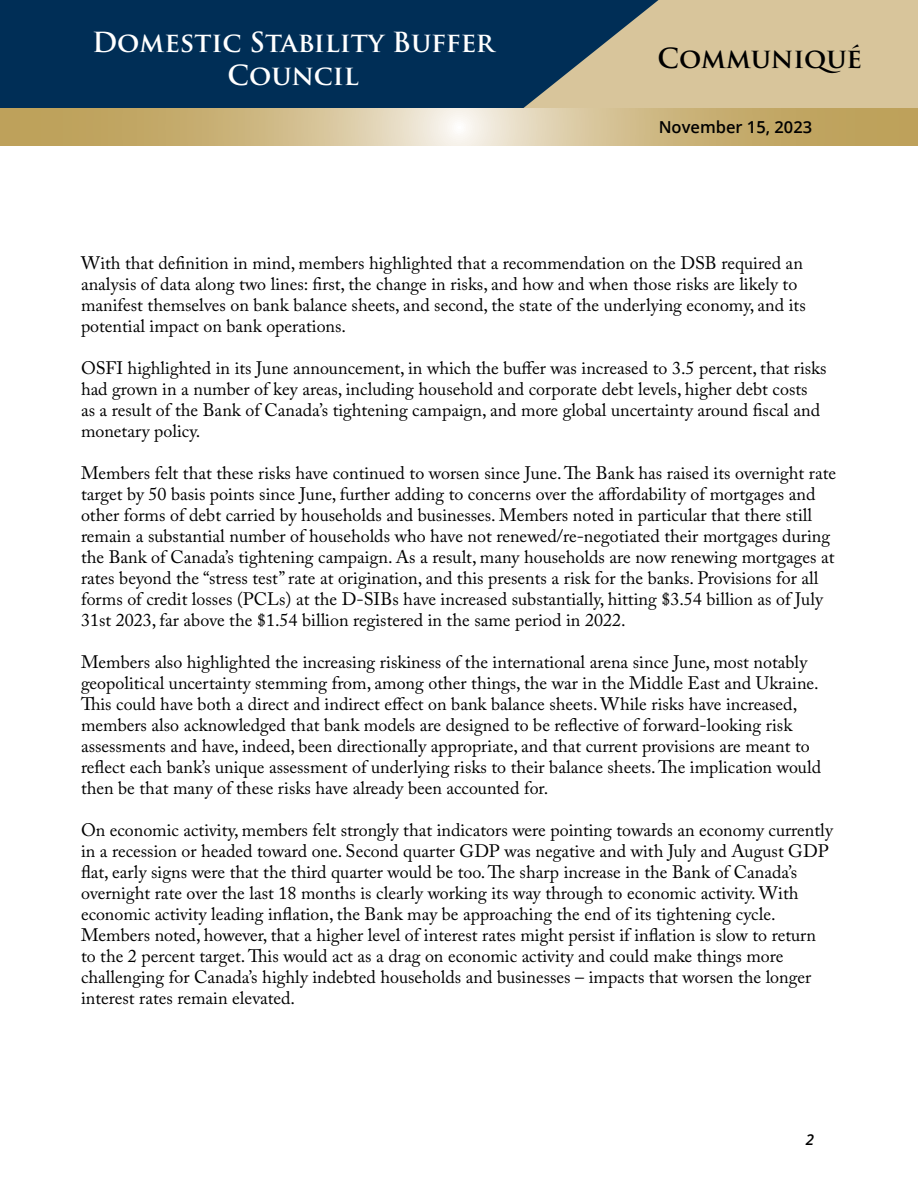
<style>
.page{position:relative;width:918px;height:1188px;background:#fff}
.page>*{position:absolute;margin:0;border:0;box-sizing:border-box;transform-origin:0 0}
.t1{font:700 27px/33px "Trajan Pro";color:#fff;text-align:center}
.t2{font:700 27px "Trajan Pro";letter-spacing:-.01em;color:#000}
.t3{font:18px/21px "Adobe Caslon Pro";color:#000}
.t4{font:600 16.5px "Open Sans";color:#000}
.t5{font:italic 600 15px "Open Sans";color:#000}
</style>
<div class="page">
<div style="left:0;top:0;width:664px;height:108px;background:#002e56"></div>
<svg style="left:524px;top:0;width:394px;height:108px"></svg>
<svg style="left:0;top:108px;width:918px;height:38px;background:#cfba88"></svg>
<h1 class="t1" style="left:92px;top:27px;width:404px">Domestic Stability Buffer<br>Council</h1>
<h1 class="t2" style="left:657px;top:42px;width:206px">Communiqué</h1>
<p class="t4" style="left:659px;top:116px;width:155px">November 15, 2023</p>
<p class="t3" style="left:81px;top:252px;width:726px">With that definition in mind, members highlighted that a recommendation on the DSB required an analysis of data along two lines: first, the change in risks, and how and when those risks are likely to manifest themselves on bank balance sheets, and second, the state of the underlying economy, and its potential impact on bank operations.</p>
<p class="t3" style="left:81px;top:357px;width:747px">OSFI highlighted in its June announcement, in which the buffer was increased to 3.5 percent, that risks had grown in a number of key areas, including household and corporate debt levels, higher debt costs<br>as a result of the Bank of Canada’s tightening campaign, and more global uncertainty around fiscal and monetary policy.</p>
<p class="t3" style="left:81px;top:462px;width:757px">Members felt that these risks have continued to worsen since June. The Bank has raised its overnight rate target by 50 basis points since June, further adding to concerns over the affordability of mortgages and other forms of debt carried by households and businesses. Members noted in particular that there still remain a substantial number of households who have not renewed/re-negotiated their mortgages during the Bank of Canada’s tightening campaign. As a result, many households are now renewing mortgages at rates beyond the “stress test” rate at origination, and this presents a risk for the banks. Provisions for all forms of credit losses (PCLs) at the D-SIBs have increased substantially, hitting $3.54 billion as of July 31st 2023, far above the $1.54 billion registered in the same period in 2022.</p>
<p class="t3" style="left:81px;top:651px;width:742px">Members also highlighted the increasing riskiness of the international arena since June, most notably geopolitical uncertainty stemming from, among other things, the war in the Middle East and Ukraine.<br>This could have both a direct and indirect effect on bank balance sheets. While risks have increased, members also acknowledged that bank models are designed to be reflective of forward-looking risk assessments and have, indeed, been directionally appropriate, and that current provisions are meant to reflect each bank’s unique assessment of underlying risks to their balance sheets. The implication would then be that many of these risks have already been accounted for.</p>
<p class="t3" style="left:81px;top:819px;width:753px">On economic activity, members felt strongly that indicators were pointing towards an economy currently in a recession or headed toward one. Second quarter GDP was negative and with July and August GDP flat, early signs were that the third quarter would be too. The sharp increase in the Bank of Canada’s overnight rate over the last 18 months is clearly working its way through to economic activity. With economic activity leading inflation, the Bank may be approaching the end of its tightening cycle.<br>Members noted, however, that a higher level of interest rates might persist if inflation is slow to return to the 2 percent target. This would act as a drag on economic activity and could make things more challenging for Canada’s highly indebted households and businesses – impacts that worsen the longer interest rates remain elevated.</p>
<p class="t5" style="left:806px;top:1130px;width:10px">2</p>
</div>
